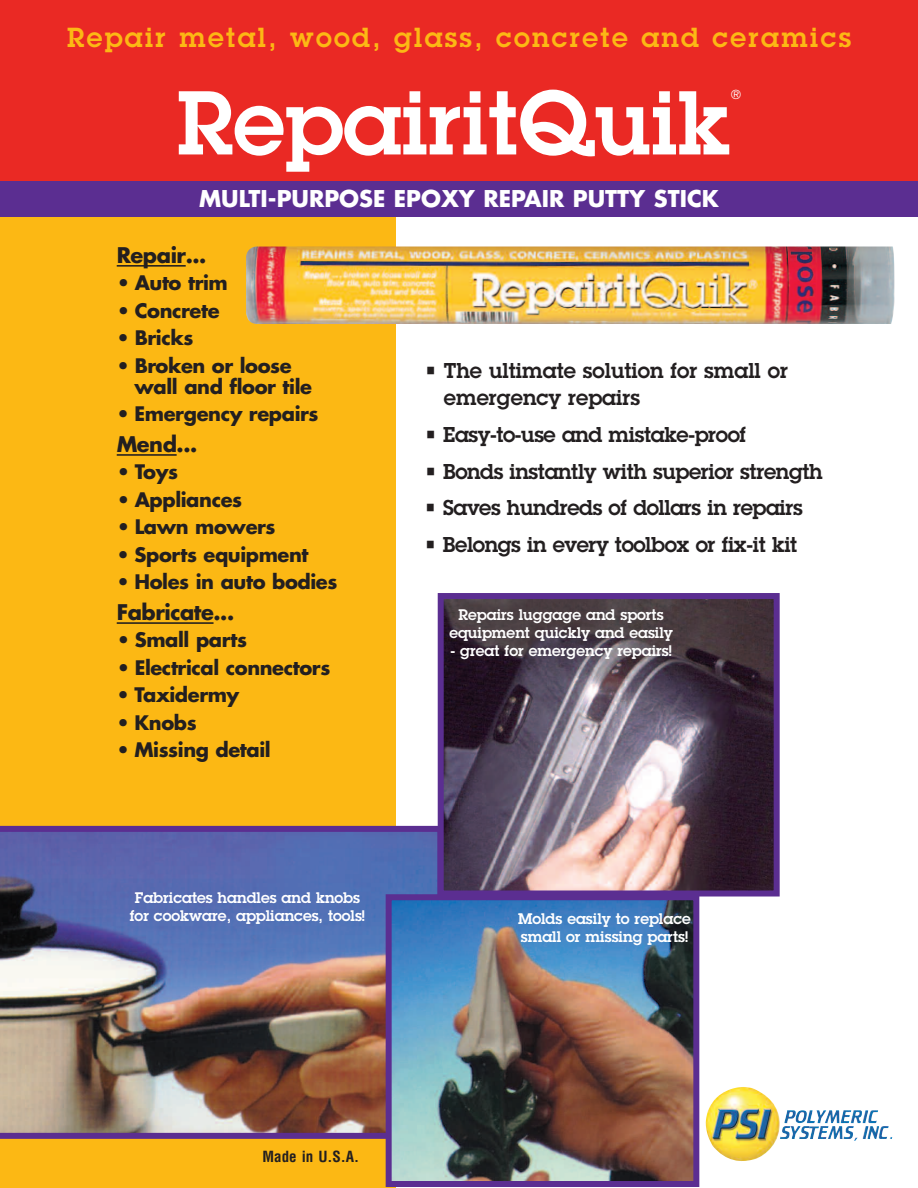
<style>
.page{position:relative;width:918px;height:1188px;background:#fff}
.page>*{position:absolute;margin:0;border:0;box-sizing:border-box;transform-origin:0 0}
.t1{font:600 88.5px "Lubalin Graph";color:#fff}
.t2{font:600 27px "Lubalin Graph";letter-spacing:.085em;color:#fcb814}
.t3{font:700 22.5px "Futura";color:#fff}
.t4{font:600 21px/27px "Lubalin Graph";letter-spacing:-.015em;color:#231f20}
.t5{font:700 21px "Futura";letter-spacing:-.02em;color:#231f20}
.t6{font:700 19.5px/21px "Futura";letter-spacing:-.02em;color:#231f20}
.t7{font:600 15px/18px "Lubalin Graph";color:#fff;text-align:center}
.t8{font:700 condensed 15px "Helvetica";color:#231f20}
.t9{font:600 12.75px "Lubalin Graph";color:#fff}
</style>
<div class="page">
<div style="left:0;top:214px;width:396px;height:974px;background:#fcb814"></div>
<img style="left:0;top:826px;width:438px;height:313px">
<div style="left:0;top:180px;width:918px;height:37px;background:#5b2e91"></div>
<div style="left:0;top:0;width:918px;height:181px;background:#ea2924"></div>
<img style="left:445px;top:600px;width:328px;height:290px">
<div style="left:438px;top:593px;width:342px;height:304px;border:6px solid #5b2e91"></div>
<img style="left:393px;top:901px;width:299px;height:279px">
<div style="left:386px;top:894px;width:313px;height:293px;border:6px solid #5b2e91"></div>
<img style="left:246px;top:247px;width:649px;height:77px">
<img style="left:706px;top:1087px;width:172px;height:74px">
<hr style="left:117px;top:265px;width:69px;height:2px;background:#231f20">
<hr style="left:117px;top:454px;width:60px;height:2px;background:#231f20">
<hr style="left:117px;top:622px;width:97px;height:2px;background:#231f20">
<h2 class="t2" style="left:67px;top:22px;width:785px">Repair metal, wood, glass, concrete and ceramics</h2>
<h1 class="t1" style="left:177px;top:72px;width:556px">RepairitQuik</h1>
<p class="t9" style="left:731px;top:87px;width:12px">®</p>
<p class="t3" style="left:199px;top:188px;width:521px">MULTI-PURPOSE EPOXY REPAIR PUTTY STICK</p>
<p class="t5" style="left:117px;top:245px;width:91px">Repair...</p>
<p class="t6" style="left:117px;top:274px;width:113px">• Auto trim</p>
<p class="t6" style="left:117px;top:302px;width:104px">• Concrete</p>
<p class="t6" style="left:117px;top:329px;width:78px">• Bricks</p>
<p class="t6" style="left:135px;top:356px;width:179px;text-indent:-18px">• Broken or loose wall and floor tile</p>
<p class="t6" style="left:116px;top:405px;width:204px">• Emergency repairs</p>
<p class="t5" style="left:117px;top:434px;width:82px">Mend...</p>
<p class="t6" style="left:117px;top:463px;width:63px">• Toys</p>
<p class="t6" style="left:117px;top:491px;width:127px">• Appliances</p>
<p class="t6" style="left:117px;top:518px;width:160px">• Lawn mowers</p>
<p class="t6" style="left:117px;top:546px;width:193px">• Sports equipment</p>
<p class="t6" style="left:117px;top:573px;width:222px">• Holes in auto bodies</p>
<p class="t5" style="left:117px;top:602px;width:119px">Fabricate...</p>
<p class="t6" style="left:117px;top:631px;width:132px">• Small parts</p>
<p class="t6" style="left:117px;top:659px;width:215px">• Electrical connectors</p>
<p class="t6" style="left:117px;top:686px;width:124px">• Taxidermy</p>
<p class="t6" style="left:117px;top:714px;width:82px">• Knobs</p>
<p class="t6" style="left:117px;top:741px;width:156px">• Missing detail</p>
<p class="t7" style="left:130px;top:889px;width:237px">Fabricates handles and knobs for cookware, appliances, tools!</p>
<p class="t4" style="left:444px;top:357px;width:346px;text-indent:-20px">• The ultimate solution for small or emergency repairs</p>
<p class="t4" style="left:424px;top:421px;width:323px">• Easy-to-use and mistake-proof</p>
<p class="t4" style="left:424px;top:458px;width:400px">• Bonds instantly with superior strength</p>
<p class="t4" style="left:424px;top:495px;width:380px">• Saves hundreds of dollars in repairs</p>
<p class="t4" style="left:424px;top:531px;width:375px">• Belongs in every toolbox or fix-it kit</p>
<p class="t7" style="left:449px;top:606px;width:225px">Repairs luggage and sports equipment quickly and easily</p>
<p class="t7" style="left:450px;top:642px;width:223px">- great for emergency repairs!</p>
<p class="t7" style="left:518px;top:910px;width:174px;text-align:left">Molds easily to replace small or missing parts!</p>
<p class="t8" style="left:263px;top:1148px;width:98px">Made in U.S.A.</p>
</div>
